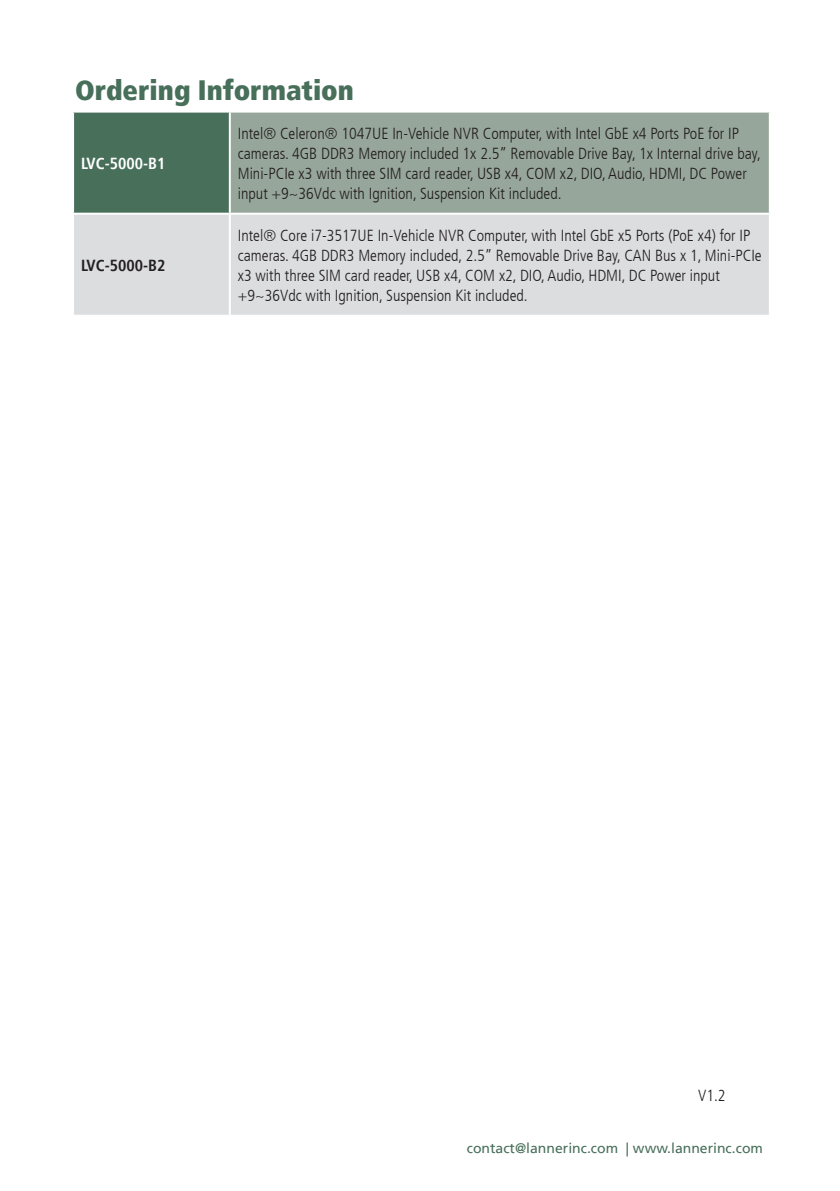
<style>
.page{position:relative;width:840px;height:1191px;background:#fff}
.page>*{position:absolute;margin:0;border:0;box-sizing:border-box;transform-origin:0 0}
.t1{font:900 condensed 28px "Frutiger LT";color:#486f5a}
.t2{font:300 condensed 16px/20px "Frutiger LT";color:#231f20}
.t3{font:700 condensed 16px "Frutiger LT";color:#fff}
.t4{font:700 condensed 16px "Frutiger LT";color:#231f20}
.t5{font:14px "Frutiger LT";color:#486f5a}
</style>
<div class="page">
<div style="left:73px;top:112px;width:157px;height:102px;background:#486f5a"></div>
<div style="left:230px;top:112px;width:539px;height:102px;background:#97a69a"></div>
<div style="left:74px;top:215px;width:694px;height:100px;background:#dcdddf"></div>
<hr style="left:72px;top:111px;width:158px;height:2px;background:#fff">
<hr style="left:72px;top:113px;width:2px;height:100px;background:#fff">
<hr style="left:230px;top:111px;width:540px;height:2px;background:#fff">
<hr style="left:229px;top:113px;width:2px;height:100px;background:#fff">
<hr style="left:768px;top:113px;width:2px;height:100px;background:#fff">
<hr style="left:72px;top:213px;width:158px;height:2px;background:#fff">
<hr style="left:230px;top:213px;width:540px;height:2px;background:#fff">
<hr style="left:229px;top:215px;width:2px;height:100px;background:#fff">
<h1 class="t1" style="left:75px;top:73px;width:280px">Ordering Information</h1>
<p class="t3" style="left:81px;top:154px;width:86px">LVC-5000-B1</p>
<p class="t4" style="left:81px;top:256px;width:86px">LVC-5000-B2</p>
<p class="t2" style="left:238px;top:123px;width:524px">Intel® Celeron® 1047UE In-Vehicle NVR Computer, with Intel GbE x4 Ports PoE for IP cameras. 4GB DDR3 Memory included 1x 2.5” Removable Drive Bay, 1x Internal drive bay, Mini-PCIe x3 with three SIM card reader, USB x4, COM x2, DIO, Audio, HDMI, DC Power input +9~36Vdc with Ignition, Suspension Kit included.</p>
<p class="t2" style="left:238px;top:225px;width:525px">Intel® Core i7-3517UE In-Vehicle NVR Computer, with Intel GbE x5 Ports (PoE x4) for IP cameras. 4GB DDR3 Memory included, 2.5” Removable Drive Bay, CAN Bus x 1, Mini-PCIe x3 with three SIM card reader, USB x4, COM x2, DIO, Audio, HDMI, DC Power input +9~36Vdc with Ignition, Suspension Kit included.</p>
<p class="t2" style="left:697px;top:1085px;width:29px">V1.2</p>
<p class="t5" style="left:466px;top:1140px;width:297px">contact@lannerinc.com | www.lannerinc.com</p>
</div>
